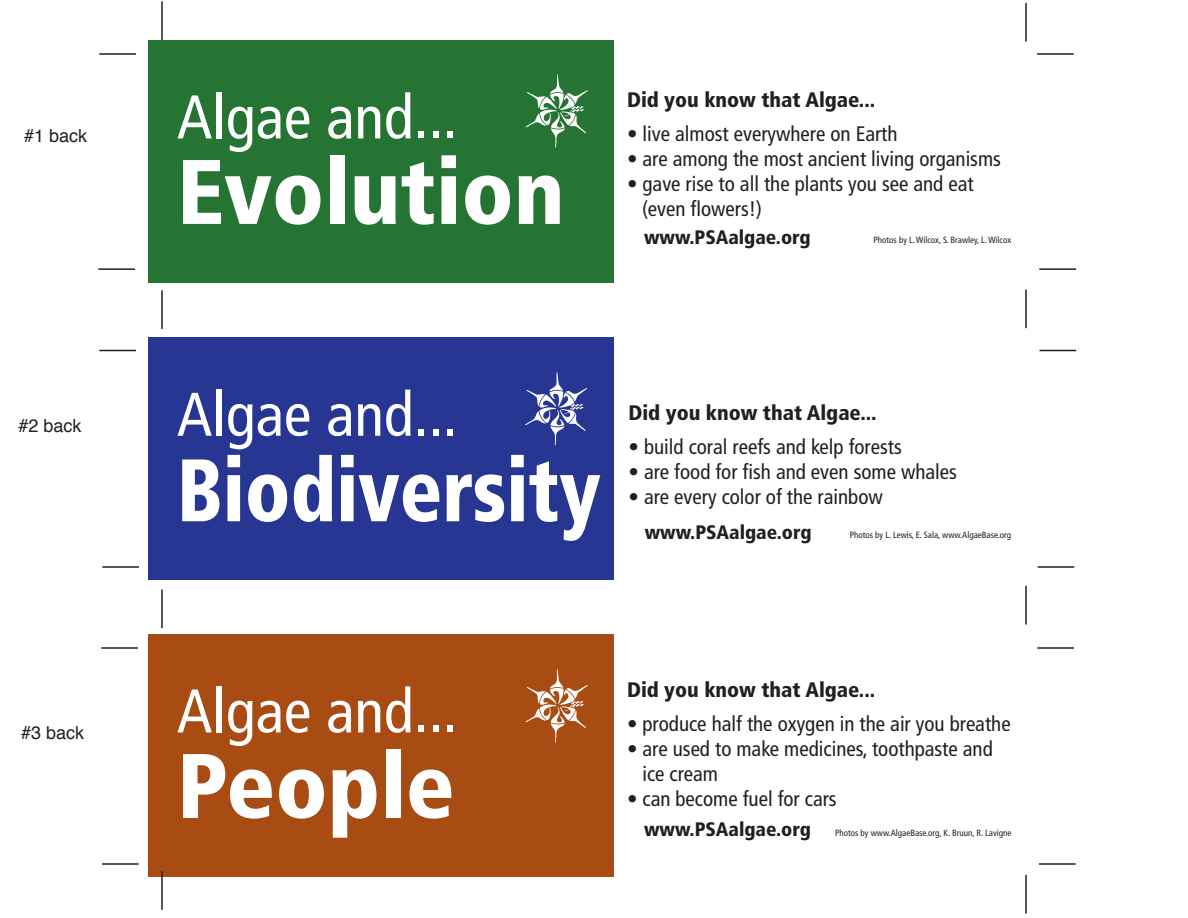
<style>
.page{position:relative;width:1188px;height:918px;background:#fff}
.page>*{position:absolute;margin:0;border:0;box-sizing:border-box;transform-origin:0 0}
.t1{font:900 condensed 91.5px "Frutiger";color:#fff}
.t2{font:900 condensed 88.5px "Frutiger";color:#fff;scale:.9 1}
.t3{font:condensed 61.5px "Frutiger";color:#fff}
.t4{font:condensed 21px/25.2px "Frutiger";color:#231f20}
.t5{font:900 condensed 21px "Frutiger";color:#231f20}
.t6{font:900 condensed 19.5px "Frutiger";color:#231f20}
.t7{font:18px "Helvetica";color:#231f20}
.t8{font:condensed 9px "Frutiger";color:#231f20}
</style>
<div class="page">
<div style="left:148px;top:40px;width:466px;height:244px;background:#267434"></div>
<div style="left:149px;top:338px;width:465px;height:242px;background:#263692"></div>
<div style="left:149px;top:634px;width:465px;height:244px;background:#a84c13"></div>
<img style="left:526px;top:74px;width:62px;height:55px">
<img style="left:525px;top:372px;width:62px;height:55px">
<img style="left:525px;top:669px;width:63px;height:55px">
<hr style="left:161px;top:871px;width:2px;height:39px;background:#231f20">
<hr style="left:161px;top:590px;width:2px;height:38px;background:#231f20">
<hr style="left:1025px;top:586px;width:2px;height:39px;background:#231f20">
<hr style="left:1025px;top:289px;width:2px;height:39px;background:#231f20">
<hr style="left:161px;top:290px;width:2px;height:39px;background:#231f20">
<hr style="left:161px;top:1px;width:2px;height:39px;background:#231f20">
<hr style="left:1025px;top:3px;width:2px;height:39px;background:#231f20">
<hr style="left:1025px;top:875px;width:2px;height:39px;background:#231f20">
<hr style="left:1039px;top:863px;width:37px;height:2px;background:#231f20">
<hr style="left:1037px;top:647px;width:37px;height:2px;background:#231f20">
<hr style="left:1038px;top:566px;width:36px;height:2px;background:#231f20">
<hr style="left:102px;top:863px;width:37px;height:2px;background:#231f20">
<hr style="left:102px;top:566px;width:37px;height:2px;background:#231f20">
<hr style="left:101px;top:647px;width:37px;height:2px;background:#231f20">
<hr style="left:99px;top:350px;width:37px;height:1px;background:#231f20">
<hr style="left:98px;top:268px;width:37px;height:2px;background:#231f20">
<hr style="left:1039px;top:268px;width:37px;height:2px;background:#231f20">
<hr style="left:1037px;top:53px;width:37px;height:2px;background:#231f20">
<hr style="left:99px;top:53px;width:37px;height:2px;background:#231f20">
<hr style="left:1040px;top:350px;width:36px;height:1px;background:#231f20">
<p class="t7" style="left:24px;top:128px;width:65px">#1 back</p>
<p class="t7" style="left:18px;top:418px;width:65px">#2 back</p>
<p class="t7" style="left:21px;top:725px;width:65px">#3 back</p>
<h3 class="t3" style="left:177px;top:92px;width:282px">Algae and...</h3>
<h1 class="t1" style="left:177px;top:155px;width:389px">Evolution</h1>
<p class="t5" style="left:627px;top:91px;width:250px">Did you know that Algae...</p>
<p class="t4" style="left:627px;top:122px;width:272px">• live almost everywhere on Earth</p>
<p class="t4" style="left:627px;top:148px;width:376px">• are among the most ancient living organisms</p>
<p class="t4" style="left:642px;top:173px;width:333px;text-indent:-15px">• gave rise to all the plants you see and eat (even flowers!)</p>
<p class="t8" style="left:874px;top:237px;width:139px">Photos by L.Wilcox, S. Brawley, L.Wilcox</p>
<p class="t6" style="left:644px;top:229px;width:168px">www.PSAalgae.org</p>
<h3 class="t3" style="left:177px;top:390px;width:282px">Algae and...</h3>
<h2 class="t2" style="left:177px;top:455px;width:472px">Biodiversity</h2>
<p class="t5" style="left:628px;top:404px;width:250px">Did you know that Algae...</p>
<p class="t4" style="left:628px;top:436px;width:275px">• build coral reefs and kelp forests</p>
<p class="t4" style="left:629px;top:461px;width:330px">• are food for fish and even some whales</p>
<p class="t4" style="left:629px;top:486px;width:256px">• are every color of the rainbow</p>
<p class="t8" style="left:850px;top:532px;width:163px">Photos by L. Lewis, E. Sala, www.AlgaeBase.org</p>
<p class="t6" style="left:645px;top:524px;width:168px">www.PSAalgae.org</p>
<h3 class="t3" style="left:177px;top:686px;width:282px">Algae and...</h3>
<h1 class="t1" style="left:177px;top:749px;width:279px">People</h1>
<p class="t5" style="left:627px;top:681px;width:250px">Did you know that Algae...</p>
<p class="t4" style="left:627px;top:712px;width:385px">• produce half the oxygen in the air you breathe</p>
<p class="t4" style="left:642px;top:738px;width:352px;text-indent:-15px">• are used to make medicines, toothpaste and ice cream</p>
<p class="t4" style="left:627px;top:788px;width:211px">• can become fuel for cars</p>
<p class="t8" style="left:835px;top:829px;width:178px">Photos by www.AlgaeBase.org, K. Bruun, R. Lavigne</p>
<p class="t6" style="left:644px;top:822px;width:168px">www.PSAalgae.org</p>
</div>
